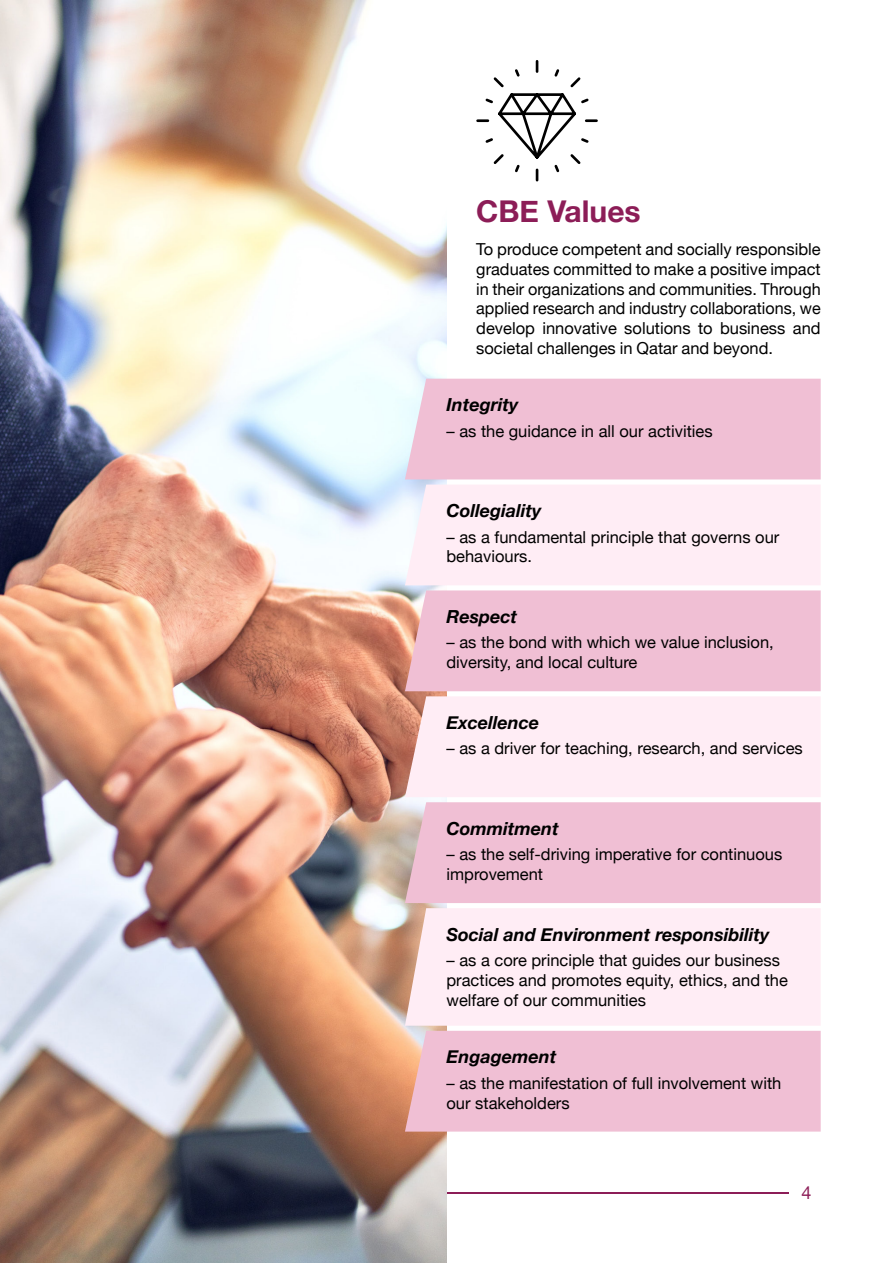
<style>
.page{position:relative;width:893px;height:1263px;background:#fff}
.page>*{position:absolute;margin:0;border:0;box-sizing:border-box;transform-origin:0 0}
.t1{font:700 30px "Helvetica Neue";color:#8c1d57}
.t2{font:italic 700 18px "Helvetica Neue";color:#000}
.t3{font:18px "Helvetica Neue";color:#8c1d57}
.t4{font:16.5px/19.8px "Helvetica Neue";color:#000}
</style>
<div class="page">
<hr style="left:281px;top:1192px;width:508px;height:1px;background:#8c1d57">
<img style="left:0;top:0;width:446px;height:1263px">
<svg style="left:476px;top:60px;width:122px;height:122px"></svg>
<div style="left:405px;top:379px;width:416px;height:100px;background:#f0bfd4"></div>
<div style="left:405px;top:908px;width:416px;height:118px;background:#ffedf5"></div>
<svg style="left:405px;top:485px;width:416px;height:418px;background:#f6d6e3"></svg>
<div style="left:405px;top:1031px;width:416px;height:100px;background:#f0bfd4"></div>
<h1 class="t1" style="left:476px;top:187px;width:166px">CBE Values</h1>
<p class="t4" style="left:476px;top:240px;width:346px;text-align:justify">To produce competent and socially responsible graduates committed to make a positive impact in their organizations and communities. Through applied research and industry collaborations, we develop innovative solutions to business and societal challenges in Qatar and beyond.</p>
<p class="t2" style="left:446px;top:390px;width:73px">Integrity</p>
<p class="t4" style="left:446px;top:422px;width:268px">– as the guidance in all our activities</p>
<p class="t2" style="left:446px;top:496px;width:96px">Collegiality</p>
<p class="t4" style="left:446px;top:528px;width:334px">– as a fundamental principle that governs our behaviours.</p>
<p class="t2" style="left:446px;top:602px;width:72px">Respect</p>
<p class="t4" style="left:446px;top:634px;width:329px">– as the bond with which we value inclusion, diversity, and local culture</p>
<p class="t2" style="left:446px;top:708px;width:94px">Excellence</p>
<p class="t4" style="left:446px;top:739px;width:358px">– as a driver for teaching, research, and services</p>
<p class="t2" style="left:446px;top:814px;width:114px">Commitment</p>
<p class="t4" style="left:446px;top:845px;width:337px">– as the self-driving imperative for continuous improvement</p>
<p class="t2" style="left:446px;top:920px;width:325px">Social and Environment responsibility</p>
<p class="t4" style="left:446px;top:951px;width:343px">– as a core principle that guides our business practices and promotes equity, ethics, and the welfare of our communities</p>
<p class="t2" style="left:446px;top:1043px;width:111px">Engagement</p>
<p class="t4" style="left:446px;top:1074px;width:336px">– as the manifestation of full involvement with our stakeholders</p>
<p class="t3" style="left:801px;top:1180px;width:12px">4</p>
</div>
